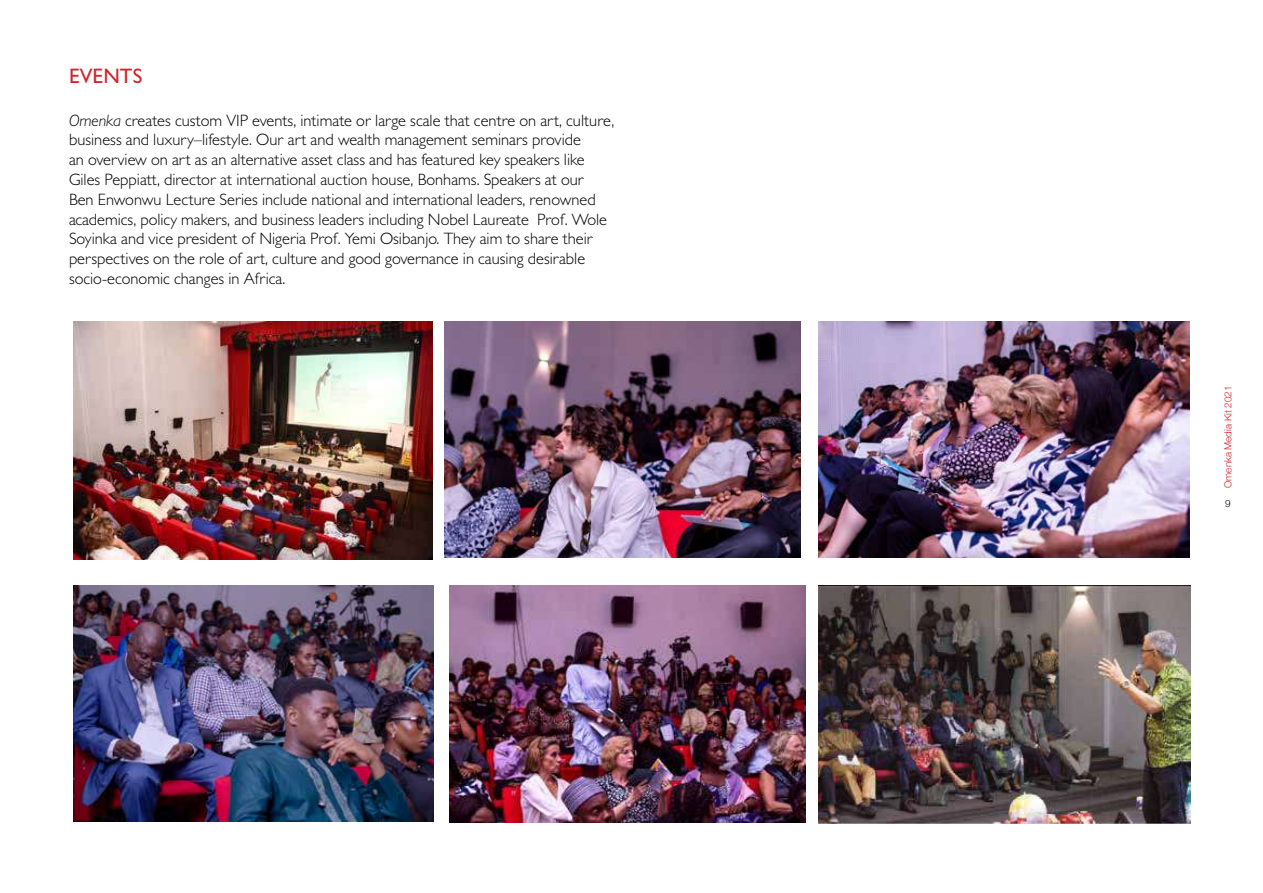
<style>
.page{position:relative;width:1263px;height:893px;background:#fff}
.page>*{position:absolute;margin:0;border:0;box-sizing:border-box;transform-origin:0 0}
.t1{font:500 21px "Gill Sans MT Pro";color:#d2232a}
.t2{font:300 16.5px/19.8px "Gill Sans MT Pro";color:#000}
.t3{font:300 9.9px "Helvetica Neue";color:#000}
.t4{font:300 9.75px "Helvetica Neue";color:#d2232a}
.s1{font-style:italic}
</style>
<div class="page">
<img style="left:450px;top:586px;width:356px;height:236px">
<img style="left:445px;top:322px;width:355px;height:235px">
<img style="left:74px;top:586px;width:360px;height:235px">
<img style="left:818px;top:322px;width:371px;height:235px">
<img style="left:74px;top:322px;width:359px;height:237px">
<img style="left:818px;top:586px;width:372px;height:238px">
<p class="t1" style="left:69px;top:64px;width:75px">EVENTS</p>
<p class="t2" style="left:69px;top:110px;width:547px"><span class="s1">Omenka</span> creates custom VIP events, intimate or large scale that centre on art, culture, business and luxury–lifestyle. Our art and wealth management seminars provide<br>an overview on art as an alternative asset class and has featured key speakers like Giles Peppiatt, director at international auction house, Bonhams. Speakers at our<br>Ben Enwonwu Lecture Series include national and international leaders, renowned academics, policy makers, and business leaders including Nobel Laureate Prof. Wole Soyinka and vice president of Nigeria Prof. Yemi Osibanjo. They aim to share their perspectives on the role of art, culture and good governance in causing desirable socio-economic changes in Africa.</p>
<p class="t4" style="left:1220px;top:488px;width:103px;rotate:-90deg">Omenka Media Kit 2021</p>
<p class="t3" style="left:1225px;top:496px;width:7px">9</p>
</div>
